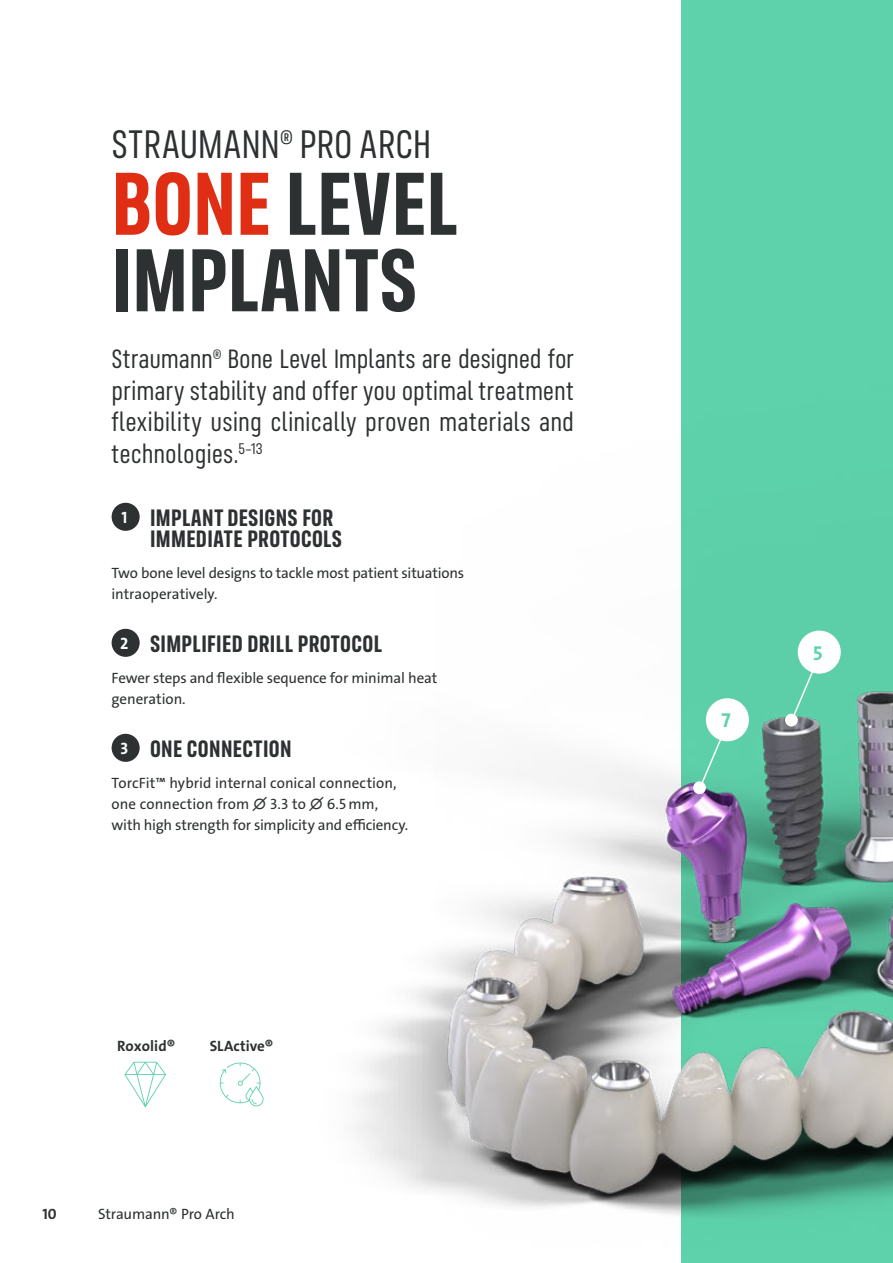
<style>
.page{position:relative;width:893px;height:1263px;background:#fff}
.page>*{position:absolute;margin:0;border:0;box-sizing:border-box;transform-origin:0 0}
.Heading_Large{font:700 90px/76.5px "FS Industrie Cd";color:#2e3132}
.Heading_Large-2{font:40.5px "FS Industrie Cd";color:#2e3132}
.Lead{font:27px/31.5px "FS Industrie Cd";color:#2e3132;text-align:justify}
.Subheading{font:700 24px/21px "FS Industrie Cd";letter-spacing:.015em;color:#2e3132}
.t1{font:20.25px "The Sans LP7 Bld";color:#5ed2ab}
.t2{font:16.5px "The Sans LP7 Bld";color:#fff}
.Copy{font:15px/21px "The Sans LP5 Plain";letter-spacing:-.01em;color:#2e3132}
.Copy_Title{font:15px "The Sans LP7 Bld";color:#2e3132}
.s1{color:#e02e15}
</style>
<div class="page">
<div style="left:681px;top:0;width:212px;height:1263px;background:#5ed2ab"></div>
<img style="left:357px;top:630px;width:536px;height:586px">
<div style="left:112px;top:503px;width:28px;height:28px;background:#2e3132;border-radius:50%"></div>
<div style="left:112px;top:629px;width:28px;height:28px;background:#2e3132;border-radius:50%"></div>
<div style="left:112px;top:734px;width:28px;height:28px;background:#2e3132;border-radius:50%"></div>
<svg style="left:124px;top:1061px;width:42px;height:46px"></svg>
<svg style="left:220px;top:1062px;width:44px;height:44px"></svg>
<div style="left:785px;top:714px;width:13px;height:12px;background:#fff;border-radius:50%"></div>
<svg style="left:790px;top:659px;width:29px;height:63px"></svg>
<div style="left:798px;top:631px;width:43px;height:43px;background:#fff;border-radius:50%"></div>
<div style="left:693px;top:781px;width:13px;height:13px;background:#fff;border-radius:50%"></div>
<svg style="left:698px;top:726px;width:29px;height:63px"></svg>
<div style="left:706px;top:698px;width:43px;height:43px;background:#fff;border-radius:50%"></div>
<p class="Heading_Large-2" style="left:112px;top:121px;width:321px">STRAUMANN® PRO ARCH</p>
<p class="Heading_Large" style="left:112px;top:165px;width:348px"><span class="s1">BONE</span> LEVEL<br>IMPLANTS</p>
<p class="Lead" style="left:112px;top:343px;width:464px">Straumann® Bone Level Implants are designed for primary stability and offer you optimal treatment flexibility using clinically proven materials and technologies.<sup>5–13</sup></p>
<p class="t2" style="left:121px;top:507px;width:7px">1</p>
<p class="Subheading" style="left:150px;top:507px;width:194px">IMPLANT DESIGNS FOR<br>IMMEDIATE PROTOCOLS</p>
<p class="Copy" style="left:112px;top:563px;width:354px">Two bone level designs to tackle most patient situations intraoperatively.</p>
<p class="t2" style="left:120px;top:633px;width:10px">2</p>
<p class="Subheading" style="left:150px;top:633px;width:234px">SIMPLIFIED DRILL PROTOCOL</p>
<p class="Copy" style="left:112px;top:668px;width:327px">Fewer steps and flexible sequence for minimal heat generation.</p>
<p class="t2" style="left:120px;top:738px;width:9px">3</p>
<p class="Subheading" style="left:150px;top:738px;width:143px">ONE CONNECTION</p>
<p class="Copy" style="left:112px;top:773px;width:298px">TorcFit™ hybrid internal conical connection, one connection from ∅ 3.3 to ∅ 6.5mm, with high strength for simplicity and efficiency.</p>
<p class="Copy_Title" style="left:117px;top:1036px;width:60px">Roxolid®</p>
<p class="Copy_Title" style="left:210px;top:1036px;width:65px">SLActive®</p>
<p class="Copy_Title" style="left:43px;top:1204px;width:16px">10</p>
<p class="Copy" style="left:98px;top:1203px;width:138px">Straumann® Pro Arch</p>
<p class="t1" style="left:721px;top:707px;width:11px">7</p>
<p class="t1" style="left:813px;top:640px;width:11px">5</p>
</div>
